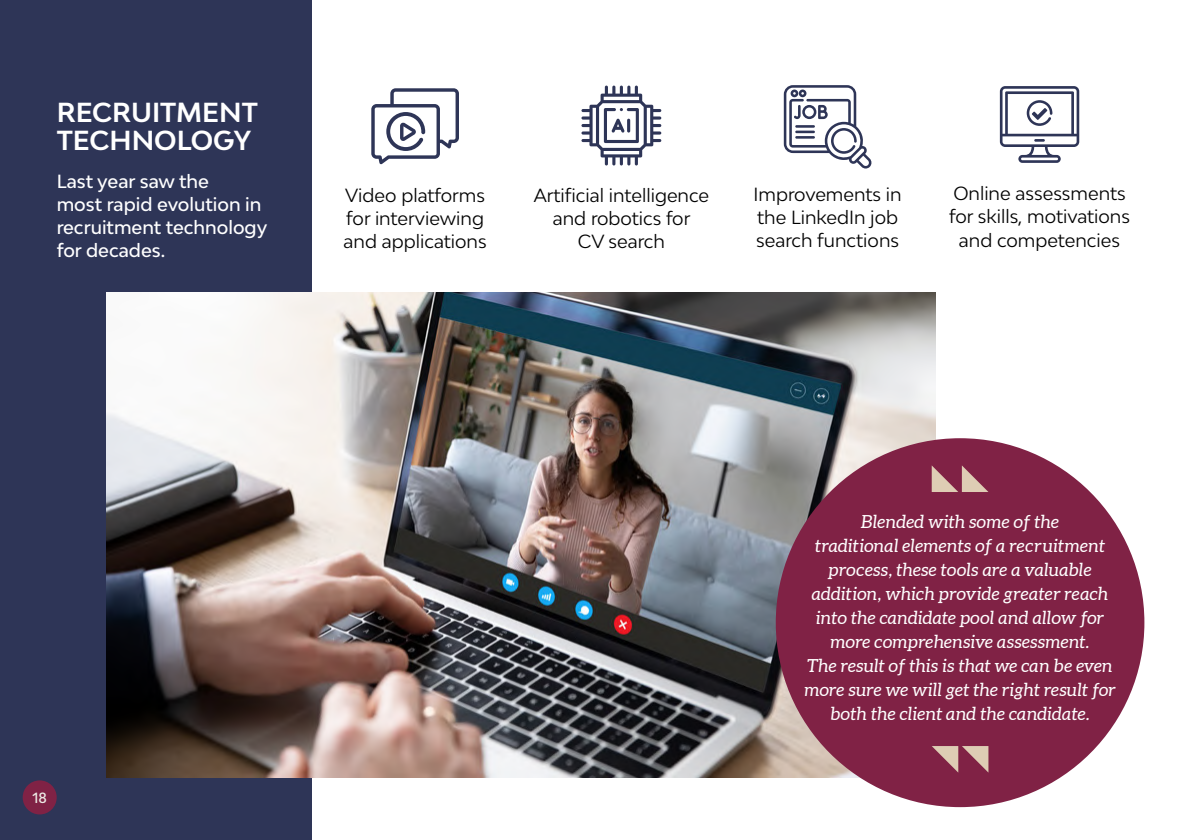
<style>
.page{position:relative;width:1191px;height:840px;background:#fff}
.page>*{position:absolute;margin:0;border:0;box-sizing:border-box;transform-origin:0 0}
.t1{font:700 26px/28px "Bw Modelica";color:#fff}
.t2{font:italic 18px/24px "Aleo";letter-spacing:.01em;color:#fff;text-align:center}
.t3{font:18px/23px "Bw Modelica";color:#000}
.t4{font:500 18px/23px "Bw Modelica";color:#fff}
.t5{font:500 14px "Bw Modelica";color:#eceae4}
</style>
<div class="page">
<div style="left:0;top:0;width:312px;height:839px;background:#2e3557"></div>
<img style="left:106px;top:292px;width:829px;height:485px">
<div style="left:23px;top:780px;width:34px;height:34px;background:#802245;border-radius:50%"></div>
<svg style="left:784px;top:85px;width:88px;height:83px"></svg>
<hr style="left:795px;top:125px;width:20px;height:3px;background:#2e3557">
<hr style="left:795px;top:130px;width:20px;height:3px;background:#2e3557">
<hr style="left:795px;top:136px;width:20px;height:2px;background:#2e3557">
<svg style="left:581px;top:85px;width:80px;height:80px"></svg>
<div style="left:775px;top:438px;width:369px;height:368px;background:#802245;border-radius:50%"></div>
<svg style="left:931px;top:465px;width:57px;height:26px"></svg>
<svg style="left:932px;top:746px;width:56px;height:26px"></svg>
<svg style="left:1000px;top:86px;width:79px;height:77px"></svg>
<svg style="left:371px;top:88px;width:88px;height:76px"></svg>
<h1 class="t1" style="left:57px;top:98px;width:203px">RECRUITMENT<br>TECHNOLOGY</h1>
<p class="t4" style="left:57px;top:169px;width:212px">Last year saw the<br>most rapid evolution in recruitment technology for decades.</p>
<p class="t3" style="left:343px;top:183px;width:145px">Video platforms for interviewing and applications</p>
<p class="t3" style="left:533px;top:183px;width:177px;text-align:center">Artificial intelligence and robotics for<br>CV search</p>
<p class="t3" style="left:753px;top:182px;width:149px">Improvements in the LinkedIn job search functions</p>
<p class="t3" style="left:949px;top:182px;width:182px;text-align:center">Online assessments for skills, motivations and competencies</p>
<p class="t5" style="left:32px;top:788px;width:16px">18</p>
<p class="t2" style="left:804px;top:510px;width:313px">Blended with some of the<br>traditional elements of a recruitment process, these tools are a valuable addition, which provide greater reach into the candidate pool and allow for more comprehensive assessment.<br>The result of this is that we can be even more sure we will get the right result for both the client and the candidate.</p>
</div>
